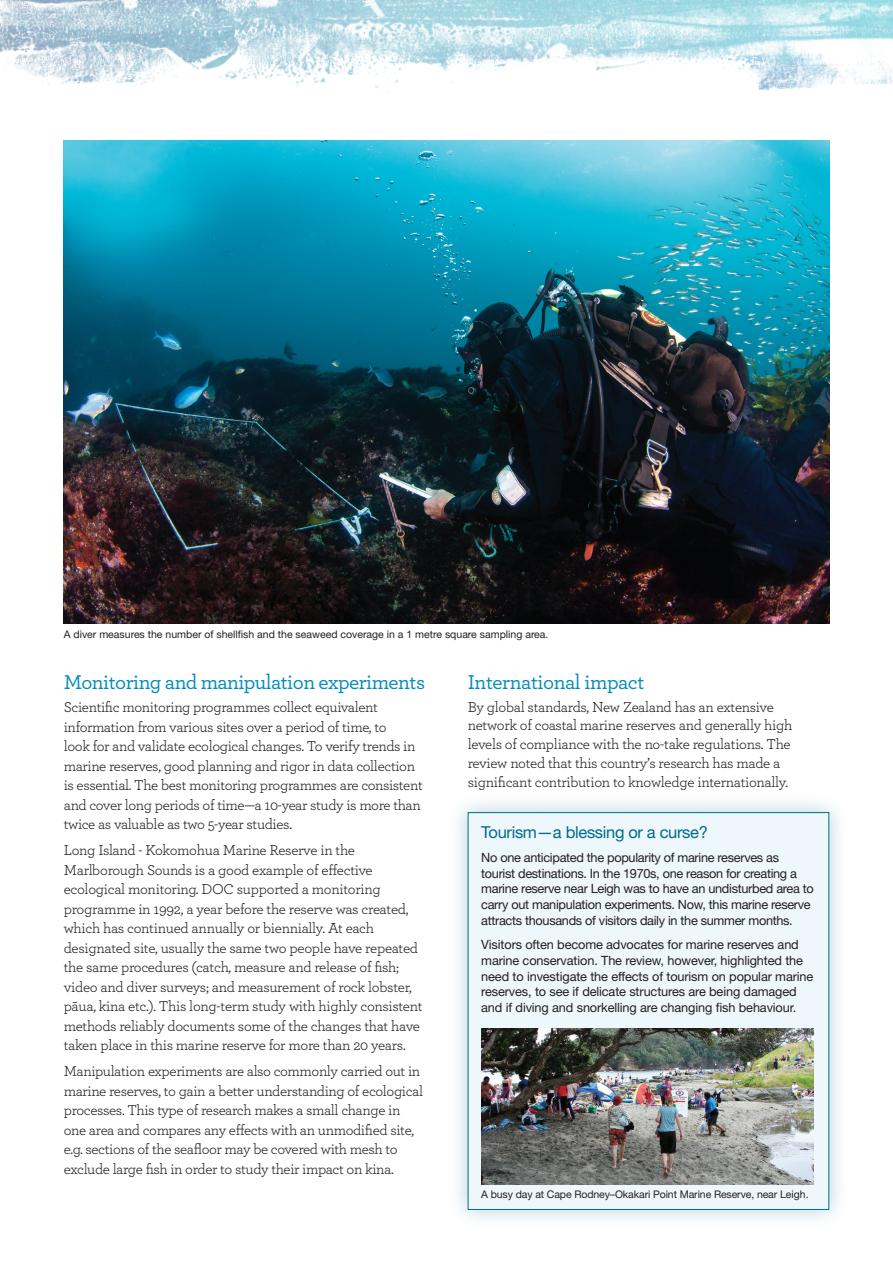
<style>
.page{position:relative;width:893px;height:1263px;background:#fff}
.page>*{position:absolute;margin:0;border:0;box-sizing:border-box;transform-origin:0 0}
.Heading_2{font:500 21px "Archer";letter-spacing:-.025em;color:#008cba}
.Heading_2-2{font:16.5px "Helvetica Neue LT Std";letter-spacing:-.02em;color:#006a8d}
.Body_text{font:15px/19.5px "Archer";letter-spacing:-.025em;color:#231f20}
.Helvetica_body{font:12.75px/15.8px "Helvetica Neue LT Std";letter-spacing:-.025em;color:#231f20}
.Captions{font:10.5px "Helvetica Neue LT Std";color:#231f20}
.Helvetica_body-2{font:10.5px "Helvetica Neue LT Std";letter-spacing:-.01em;color:#231f20}
</style>
<div class="page">
<img style="left:0;top:0;width:893px;height:94px">
<img style="left:64px;top:140px;width:765px;height:483px">
<div style="left:448px;top:792px;width:401px;height:437px;background:#006a8d;opacity:.3"></div>
<div style="left:468px;top:813px;width:361px;height:396px;background:#eef7fb"></div>
<div style="left:468px;top:812px;width:361px;height:398px;border:1px solid #006a8d"></div>
<img style="left:481px;top:1029px;width:333px;height:155px">
<p class="Captions" style="left:64px;top:627px;width:486px">A diver measures the number of shellfish and the seaweed coverage in a 1 metre square sampling area.</p>
<p class="Heading_2" style="left:64px;top:667px;width:363px">Monitoring and manipulation experiments</p>
<p class="Body_text" style="left:64px;top:697px;width:360px">Scientific monitoring programmes collect equivalent information from various sites over a period of time, to<br>look for and validate ecological changes. To verify trends in marine reserves, good planning and rigor in data collection is essential. The best monitoring programmes are consistent and cover long periods of time—a 10-year study is more than twice as valuable as two 5-year studies.</p>
<p class="Body_text" style="left:64px;top:840px;width:360px">Long Island - Kokomohua Marine Reserve in the Marlborough Sounds is a good example of effective ecological monitoring. DOC supported a monitoring programme in 1992, a year before the reserve was created, which has continued annually or biennially. At each designated site, usually the same two people have repeated the same procedures (catch, measure and release of fish; video and diver surveys; and measurement of rock lobster, pāua, kina etc.). This long-term study with highly consistent methods reliably documents some of the changes that have taken place in this marine reserve for more than 20 years.</p>
<p class="Body_text" style="left:64px;top:1061px;width:361px">Manipulation experiments are also commonly carried out in marine reserves, to gain a better understanding of ecological processes. This type of research makes a small change in one area and compares any effects with an unmodified site, e.g. sections of the seafloor may be covered with mesh to exclude large fish in order to study their impact on kina.</p>
<p class="Heading_2" style="left:468px;top:667px;width:178px">International impact</p>
<p class="Body_text" style="left:468px;top:697px;width:326px;line-height:18.8px">By global standards, New Zealand has an extensive network of coastal marine reserves and generally high levels of compliance with the no-take regulations. The review noted that this country’s research has made a significant contribution to knowledge internationally.</p>
<p class="Heading_2-2" style="left:481px;top:822px;width:228px">Tourism—a blessing or a curse?</p>
<p class="Helvetica_body" style="left:481px;top:849px;width:334px">No one anticipated the popularity of marine reserves as tourist destinations. In the 1970s, one reason for creating a marine reserve near Leigh was to have an undisturbed area to carry out manipulation experiments. Now, this marine reserve attracts thousands of visitors daily in the summer months.</p>
<p class="Helvetica_body" style="left:481px;top:936px;width:334px">Visitors often become advocates for marine reserves and marine conservation. The review, however, highlighted the need to investigate the effects of tourism on popular marine reserves, to see if delicate structures are being damaged and if diving and snorkelling are changing fish behaviour.</p>
<p class="Helvetica_body-2" style="left:481px;top:1188px;width:329px">A busy day at Cape Rodney–Okakari Point Marine Reserve, near Leigh.</p>
</div>
